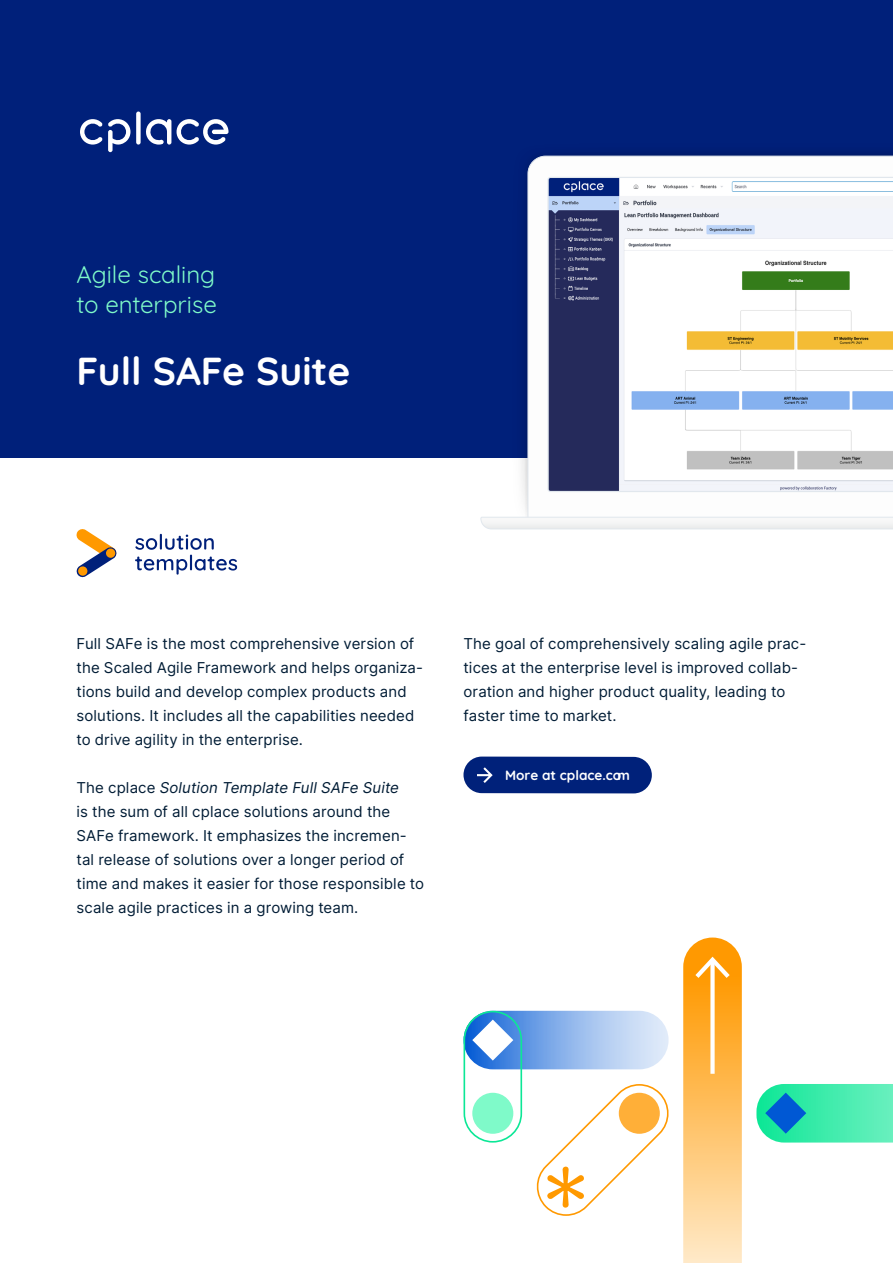
<style>
.page{position:relative;width:893px;height:1263px;background:#fff}
.page>*{position:absolute;margin:0;border:0;box-sizing:border-box;transform-origin:0 0}
.t1{font:700 39px "Quicksand";color:#fff}
.t2{font:24px/30px "Quicksand";color:#7ffac9}
.t3{font:15px/24px "Inter V";letter-spacing:.01em;color:#001c35}
.t4{font:700 13.5px "Quicksand";color:#fff}
</style>
<div class="page">
<div style="left:0;top:0;width:893px;height:457px;background:#00207a"></div>
<svg style="left:463px;top:1011px;width:206px;height:58px"></svg>
<svg style="left:463px;top:1011px;width:59px;height:131px"></svg>
<svg style="left:756px;top:1084px;width:137px;height:58px"></svg>
<svg style="left:683px;top:937px;width:59px;height:326px"></svg>
<svg style="left:536px;top:1084px;width:133px;height:132px"></svg>
<div style="left:463px;top:756px;width:189px;height:37px;background:#00217a;border-radius:18px"></div>
<svg style="left:477px;top:767px;width:16px;height:16px"></svg>
<div style="left:528px;top:156px;width:365px;height:361px;background:#fdfdfd"></div>
<svg style="left:481px;top:517px;width:412px;height:12px"></svg>
<svg style="left:547px;top:177px;width:346px;height:315px"></svg>
<svg style="left:80px;top:119px;width:50px;height:33px"></svg>
<div style="left:136px;top:112px;width:5px;height:33px;background:#fff;border-radius:2px"></div>
<svg style="left:146px;top:119px;width:82px;height:26px"></svg>
<svg style="left:135px;top:534px;width:102px;height:41px"></svg>
<svg style="left:76px;top:529px;width:41px;height:49px"></svg>
<div style="left:78px;top:566px;width:9px;height:10px;background:#f90;border-radius:50%"></div>
<div style="left:106px;top:548px;width:9px;height:10px;background:#f90;border-radius:50%"></div>
<h2 class="t2" style="left:77px;top:257px;width:142px">Agile scaling to enterprise</h2>
<h1 class="t1" style="left:77px;top:341px;width:275px">Full SAFe Suite</h1>
<p class="t3" style="left:77px;top:631px;width:348px">Full SAFe is the most comprehensive version of the Scaled Agile Framework and helps organiza&shy;tions build and develop complex products and solutions. It includes all the capabilities needed to drive agility in the enterprise.</p>
<p class="t3" style="left:77px;top:775px;width:349px">The cplace Solution Template Full SAFe Suite<br>is the sum of all cplace solutions around the SAFe framework. It emphasizes the incremen&shy;tal release of solutions over a longer period of time and makes it easier for those responsible to scale agile practices in a growing team.</p>
<p class="t3" style="left:463px;top:631px;width:344px">The goal of comprehensively scaling agile prac&shy;tices at the enterprise level is improved collab&shy;oration and higher product quality, leading to faster time to market.</p>
<p class="t4" style="left:505px;top:765px;width:126px">More at cplace.com</p>
</div>
